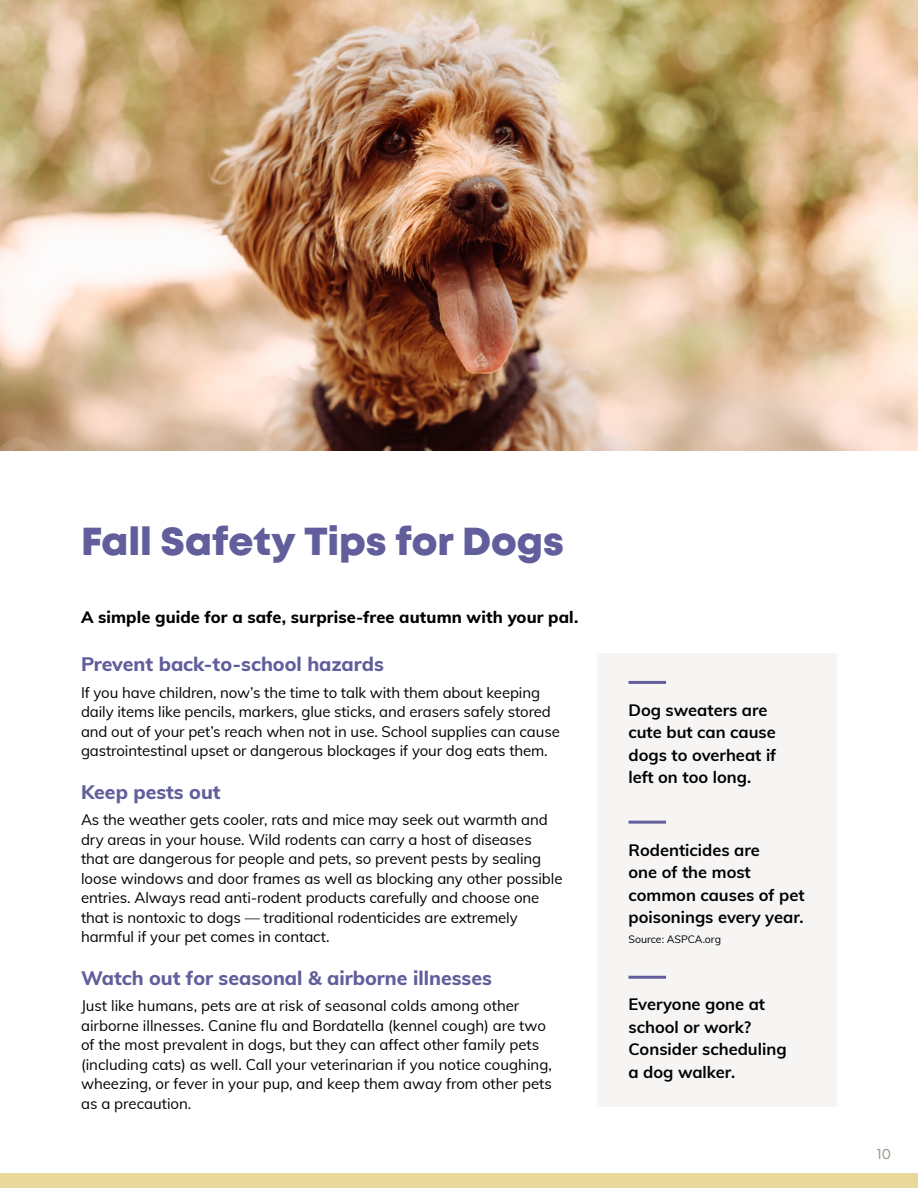
<style>
.page{position:relative;width:918px;height:1188px;background:#fff}
.page>*{position:absolute;margin:0;border:0;box-sizing:border-box;transform-origin:0 0}
.t1{font:800 39px "Mont";color:#615e9b}
.t2{font:800 19.5px "Muli";color:#615e9b}
.t3{font:700 16.5px/22.5px "Muli";color:#000}
.t4{font:800 16.5px "Muli";letter-spacing:.005em;color:#000}
.t5{font:15px/19.5px "Muli";letter-spacing:-.005em;color:#000}
.t6{font:15px "Mont";color:#9e958c}
.t7{font:10.5px "Muli";color:#000}
</style>
<div class="page">
<div style="left:0;top:1173px;width:918px;height:15px;background:#e9d89c"></div>
<img style="left:0;top:0;width:918px;height:450px">
<div style="left:598px;top:653px;width:239px;height:454px;background:#f7f5f4"></div>
<hr style="left:630px;top:821px;width:35px;height:3px;background:#615e9b">
<hr style="left:630px;top:976px;width:35px;height:3px;background:#615e9b">
<hr style="left:630px;top:681px;width:35px;height:3px;background:#615e9b">
<h1 class="t1" style="left:81px;top:516px;width:485px">Fall Safety Tips for Dogs</h1>
<p class="t4" style="left:81px;top:605px;width:499px">A simple guide for a safe, surprise-free autumn with your pal.</p>
<h2 class="t2" style="left:81px;top:650px;width:304px">Prevent back-to-school hazards</h2>
<p class="t5" style="left:81px;top:682px;width:480px">If you have children, now’s the time to talk with them about keeping daily items like pencils, markers, glue sticks, and erasers safely stored and out of your pet’s reach when not in use. School supplies can cause gastrointestinal upset or dangerous blockages if your dog eats them.</p>
<h2 class="t2" style="left:81px;top:778px;width:141px">Keep pests out</h2>
<p class="t5" style="left:81px;top:809px;width:483px">As the weather gets cooler, rats and mice may seek out warmth and dry areas in your house. Wild rodents can carry a host of diseases that are dangerous for people and pets, so prevent pests by sealing loose windows and door frames as well as blocking any other possible entries. Always read anti-rodent products carefully and choose one that is nontoxic to dogs — traditional rodenticides are extremely harmful if your pet comes in contact.</p>
<h2 class="t2" style="left:81px;top:964px;width:412px">Watch out for seasonal &amp; airborne illnesses</h2>
<p class="t5" style="left:81px;top:995px;width:472px">Just like humans, pets are at risk of seasonal colds among other airborne illnesses. Canine flu and Bordatella (kennel cough) are two of the most prevalent in dogs, but they can affect other family pets (including cats) as well. Call your veterinarian if you notice coughing, wheezing, or fever in your pup, and keep them away from other pets as a precaution.</p>
<p class="t3" style="left:628px;top:698px;width:149px">Dog sweaters are cute but can cause dogs to overheat if left on too long.</p>
<p class="t3" style="left:628px;top:838px;width:178px">Rodenticides are<br>one of the most common causes of pet poisonings every year.</p>
<p class="t7" style="left:628px;top:931px;width:94px">Source: ASPCA.org</p>
<p class="t3" style="left:628px;top:992px;width:160px">Everyone gone at school or work?<br>Consider scheduling a dog walker.</p>
<p class="t6" style="left:877px;top:1144px;width:16px">10</p>
</div>
